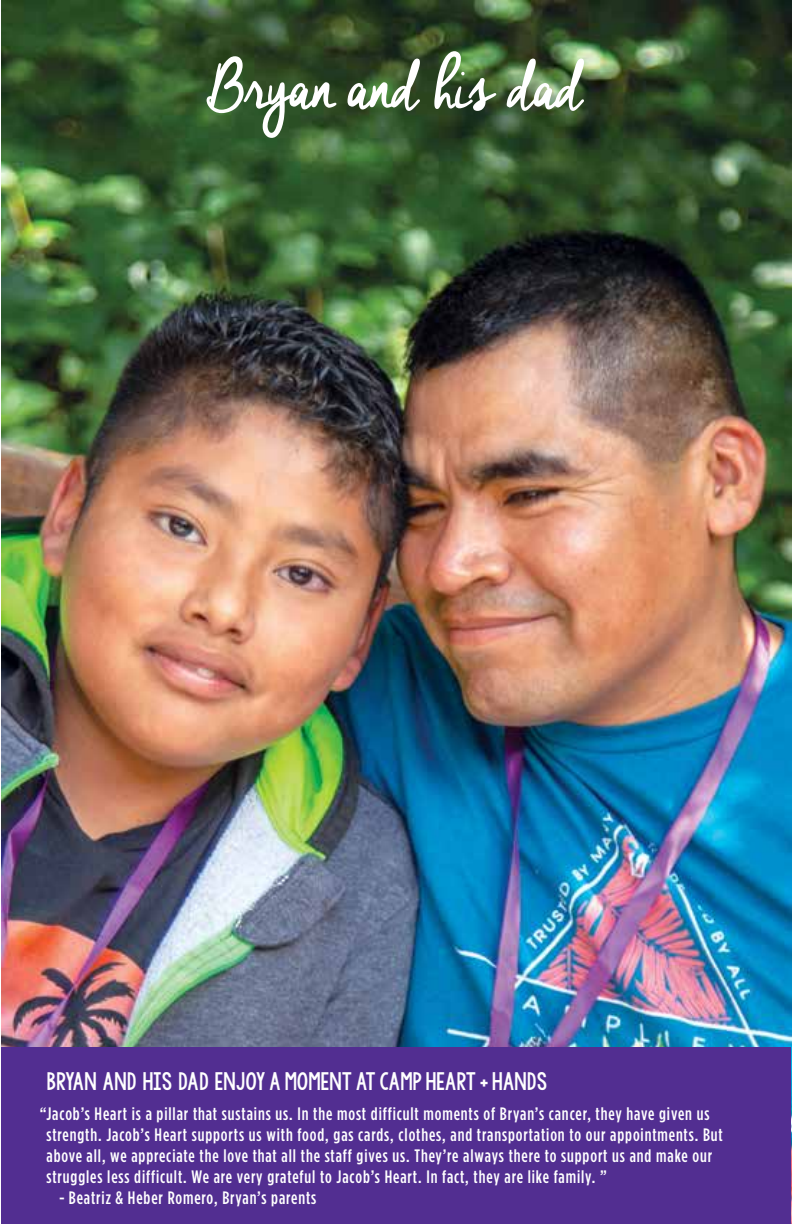
<style>
.page{position:relative;width:792px;height:1224px;background:#fff}
.page>*{position:absolute;margin:0;border:0;box-sizing:border-box;transform-origin:0 0}
.t1{font:84px "Cheddar Jack";letter-spacing:-.02em;color:#fff}
.t2{font:24px "KG Wh Yy Ou Go Tt A Be So Me An";color:#fff}
.t3{font:500 18px/21px "Gotham Condensed";letter-spacing:.05em;color:#fff}
</style>
<div class="page">
<img style="left:1px;top:0;width:791px;height:1224px">
<div style="left:1px;top:1048px;width:790px;height:176px;background:#522e91"></div>
<h1 class="t1" style="left:207px;top:39px;width:380px">Bryan and his dad</h1>
<h2 class="t2" style="left:46px;top:1066px;width:502px">BRYAN AND HIS DAD ENJOY A MOMENT AT CAMP HEART + HANDS</h2>
<p class="t3" style="left:46px;top:1103px;width:678px;text-indent:-7px">“Jacob’s Heart is a pillar that sustains us. In the most difficult moments of Bryan’s cancer, they have given us strength. Jacob’s Heart supports us with food, gas cards, clothes, and transportation to our appointments. But above all, we appreciate the love that all the staff gives us. They’re always there to support us and make our struggles less difficult. We are very grateful to Jacob’s Heart. In fact, they are like family. ”</p>
<p class="t3" style="left:59px;top:1187px;width:259px">- Beatriz &amp; Heber Romero, Bryan’s parents</p>
</div>
